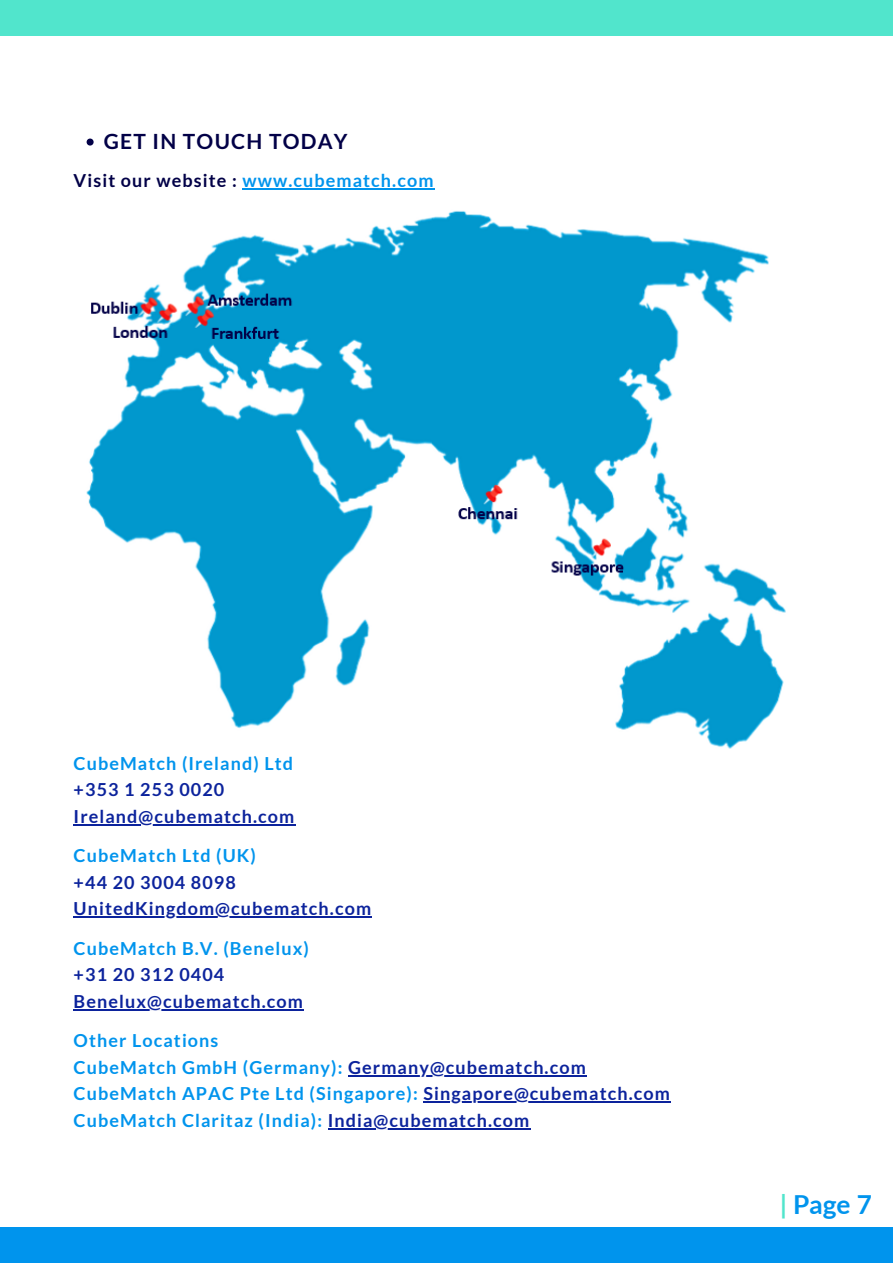
<style>
.page{position:relative;width:893px;height:1264px;background:#fff}
.page>*{position:absolute;margin:0;border:0;box-sizing:border-box;transform-origin:0 0}
.t1{font:700 26.1px "Lato";color:#0094ed}
.t2{font:700 21px "Lato";letter-spacing:.06em;color:#020047}
.t3{font:700 18px "Lato";letter-spacing:.06em;color:#0094ed}
.t4{font:700 18px "Lato";letter-spacing:.06em;color:#0c239c}
.s1{color:#020047}
.s2{color:#0c239c}
.s3{color:#51e5cc}
</style>
<div class="page">
<div style="left:0;top:1226px;width:892px;height:36px;background:#0094ed"></div>
<div style="left:0;top:0;width:892px;height:36px;background:#51e5cc"></div>
<hr style="left:242px;top:188px;width:192px;height:2px;background:#0094ed">
<hr style="left:74px;top:824px;width:205px;height:1px;background:#0c239c">
<svg style="left:279px;top:824px;width:16px;height:1px"></svg>
<hr style="left:74px;top:916px;width:298px;height:1px;background:#0c239c">
<hr style="left:74px;top:1008px;width:230px;height:2px;background:#0c239c">
<hr style="left:348px;top:1074px;width:239px;height:2px;background:#0c239c">
<hr style="left:423px;top:1101px;width:248px;height:1px;background:#0c239c">
<hr style="left:328px;top:1127px;width:202px;height:2px;background:#0c239c">
<img style="left:86px;top:210px;width:700px;height:538px">
<svg style="left:87px;top:138px;width:7px;height:7px"></svg>
<p class="t2" style="left:104px;top:128px;width:245px">GET IN TOUCH TODAY</p>
<p class="t3" style="left:74px;top:169px;width:361px"><span class="s1">Visit our website :</span> www.cubematch.com</p>
<p class="t3" style="left:74px;top:752px;width:221px">CubeMatch (Ireland) Ltd</p>
<p class="t4" style="left:74px;top:778px;width:152px">+353 1 253 0020</p>
<p class="t4" style="left:74px;top:805px;width:222px">Ireland@cubematch.com</p>
<p class="t3" style="left:74px;top:844px;width:184px">CubeMatch Ltd (UK)</p>
<p class="t4" style="left:74px;top:871px;width:164px">+44 20 3004 8098</p>
<p class="t4" style="left:74px;top:897px;width:299px">UnitedKingdom@cubematch.com</p>
<p class="t3" style="left:74px;top:937px;width:237px">CubeMatch B.V. (Benelux)</p>
<p class="t4" style="left:74px;top:963px;width:152px">+31 20 312 0404</p>
<p class="t4" style="left:74px;top:990px;width:231px">Benelux@cubematch.com</p>
<p class="t3" style="left:74px;top:1029px;width:146px">Other Locations</p>
<p class="t3" style="left:74px;top:1056px;width:513px">CubeMatch GmbH (Germany): <span class="s2">Germany@cubematch.com</span></p>
<p class="t3" style="left:74px;top:1082px;width:597px">CubeMatch APAC Pte Ltd (Singapore): <span class="s2">Singapore@cubematch.com</span></p>
<p class="t3" style="left:74px;top:1109px;width:457px">CubeMatch Claritaz (India): <span class="s2">India@cubematch.com</span></p>
<p class="t1" style="left:780px;top:1187px;width:93px"><span class="s3">|</span> Page 7</p>
</div>
